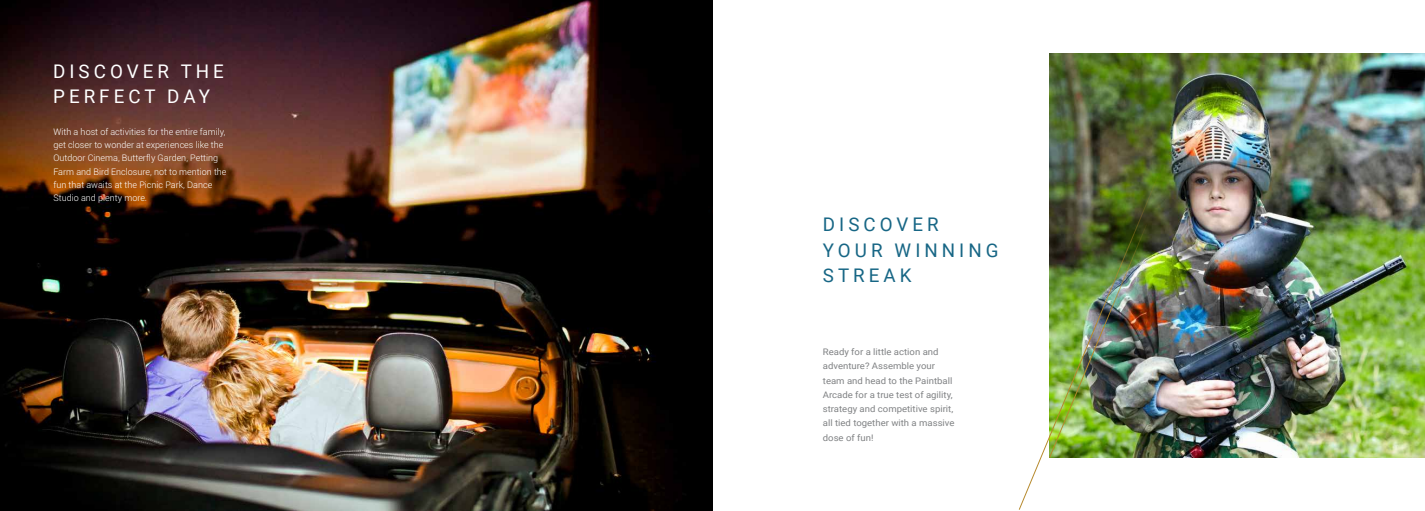
<style>
.page{position:relative;width:1425px;height:511px;background:#fff}
.page>*{position:absolute;margin:0;border:0;box-sizing:border-box;transform-origin:0 0}
.t1{font:18.75px/25.5px "Roboto";letter-spacing:.215em;color:#176685}
.t2{font:18.75px/25.5px "Roboto";letter-spacing:.215em;color:#fff}
.t3{font:300 9px/13.2px "Roboto";color:#fff}
.t4{font:9px/14.3px "Roboto";color:#808284;scale:1.06 1}
</style>
<div class="page">
<img style="left:0;top:0;width:712px;height:510px">
<img style="left:1049px;top:53px;width:375px;height:404px">
<img style="left:1018px;top:114px;width:166px;height:396px">
<h1 class="t2" style="left:53px;top:60px;width:172px">DISCOVER THE<br>PERFECT DAY</h1>
<p class="t3" style="left:53px;top:126px;width:175px">With a host of activities for the entire family, get closer to wonder at experiences like the Outdoor Cinema, Butterfly Garden, Petting Farm and Bird Enclosure, not to mention the fun that awaits at the Picnic Park, Dance Studio and plenty more.</p>
<h1 class="t1" style="left:823px;top:213px;width:177px">DISCOVER<br>YOUR WINNING<br>STREAK</h1>
<p class="t4" style="left:823px;top:345px;width:126px">Ready for a little action and adventure? Assemble your team and head to the Paintball<br>Arcade for a true test of agility, strategy and competitive spirit, all tied together with a massive dose of fun!</p>
</div>
